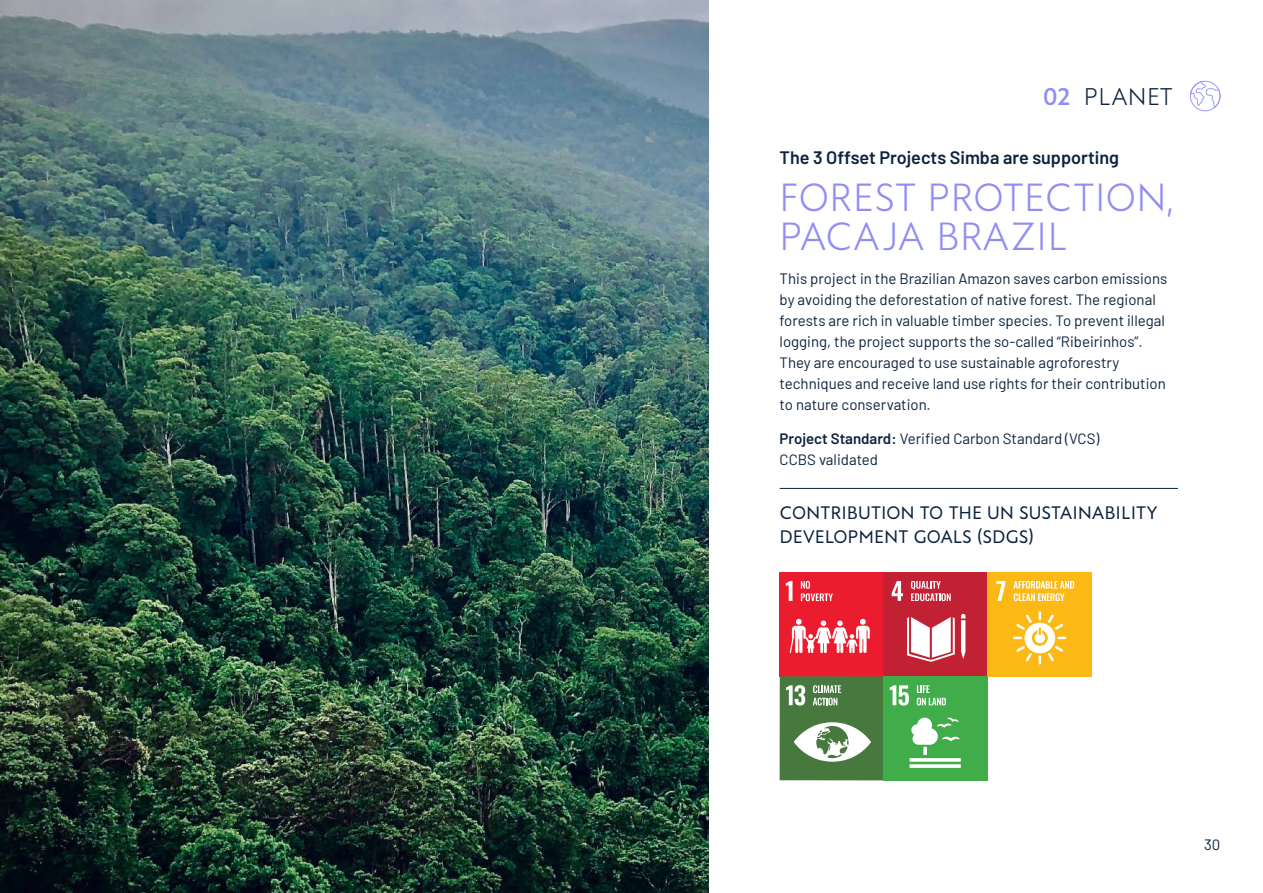
<style>
.page{position:relative;width:1263px;height:893px;background:#fff}
.page>*{position:absolute;margin:0;border:0;box-sizing:border-box;transform-origin:0 0}
.t1{font:39px/39px "Astro 30";letter-spacing:.015em;color:#928df3}
.t2{font:24px "Astro 30";letter-spacing:.025em;color:#0b233f}
.t3{font:18px/24px "Astro 45";letter-spacing:.015em;color:#0b233f}
.t4{font:600 18px "Barlow";color:#0b233f}
.t5{font:15px/21px "Barlow";color:#0b233f}
.s1{font-family:"Astro 60";color:#928df3}
.s2{font-weight:600}
</style>
<div class="page">
<div style="left:780px;top:572px;width:104px;height:104px;background:#eb1c2e"></div>
<svg style="left:786px;top:581px;width:6px;height:20px"></svg>
<svg style="left:801px;top:581px;width:32px;height:20px"></svg>
<svg style="left:790px;top:619px;width:80px;height:34px"></svg>
<div style="left:884px;top:572px;width:104px;height:104px;background:#c22133"></div>
<svg style="left:892px;top:581px;width:11px;height:20px"></svg>
<svg style="left:911px;top:581px;width:40px;height:20px"></svg>
<svg style="left:907px;top:617px;width:48px;height:45px"></svg>
<svg style="left:961px;top:614px;width:4px;height:45px"></svg>
<div style="left:988px;top:572px;width:104px;height:104px;background:#fcb814"></div>
<svg style="left:996px;top:581px;width:9px;height:20px"></svg>
<svg style="left:1013px;top:581px;width:61px;height:20px"></svg>
<svg style="left:1013px;top:611px;width:53px;height:53px"></svg>
<div style="left:780px;top:676px;width:104px;height:104px;background:#47783d"></div>
<svg style="left:786px;top:685px;width:19px;height:21px"></svg>
<svg style="left:813px;top:685px;width:28px;height:20px"></svg>
<svg style="left:794px;top:722px;width:77px;height:40px"></svg>
<div style="left:884px;top:676px;width:104px;height:104px;background:#40ad4a"></div>
<svg style="left:890px;top:685px;width:19px;height:20px"></svg>
<svg style="left:917px;top:685px;width:29px;height:20px"></svg>
<svg style="left:909px;top:758px;width:52px;height:4px"></svg>
<svg style="left:909px;top:764px;width:52px;height:4px"></svg>
<svg style="left:911px;top:718px;width:48px;height:37px"></svg>
<hr style="left:780px;top:488px;width:398px;height:1px;background:#0b233f">
<svg style="left:1190px;top:81px;width:30px;height:30px"></svg>
<img style="left:0;top:0;width:709px;height:893px">
<h2 class="t2" style="left:1043px;top:80px;width:131px"><span class="s1">02</span> PLANET</h2>
<p class="t4" style="left:780px;top:144px;width:341px">The 3 Offset Projects Simba are supporting</p>
<h1 class="t1" style="left:780px;top:176px;width:395px">FOREST PROTECTION,<br>PACAJA BRAZIL</h1>
<p class="t5" style="left:780px;top:267px;width:389px">This project in the Brazilian Amazon saves carbon emissions by avoiding the deforestation of native forest. The regional forests are rich in valuable timber species. To prevent illegal logging, the project supports the so-called “Ribeirinhos”.<br>They are encouraged to use sustainable agroforestry techniques and receive land use rights for their contribution to nature conservation.</p>
<p class="t5" style="left:780px;top:427px;width:321px"><span class="s2">Project Standard:</span> Verified Carbon Standard (VCS)<br>CCBS validated</p>
<p class="t3" style="left:780px;top:499px;width:380px">CONTRIBUTION TO THE UN SUSTAINABILITY<br>DEVELOPMENT GOALS (SDGS)</p>
<p class="t5" style="left:1204px;top:833px;width:18px">30</p>
</div>
